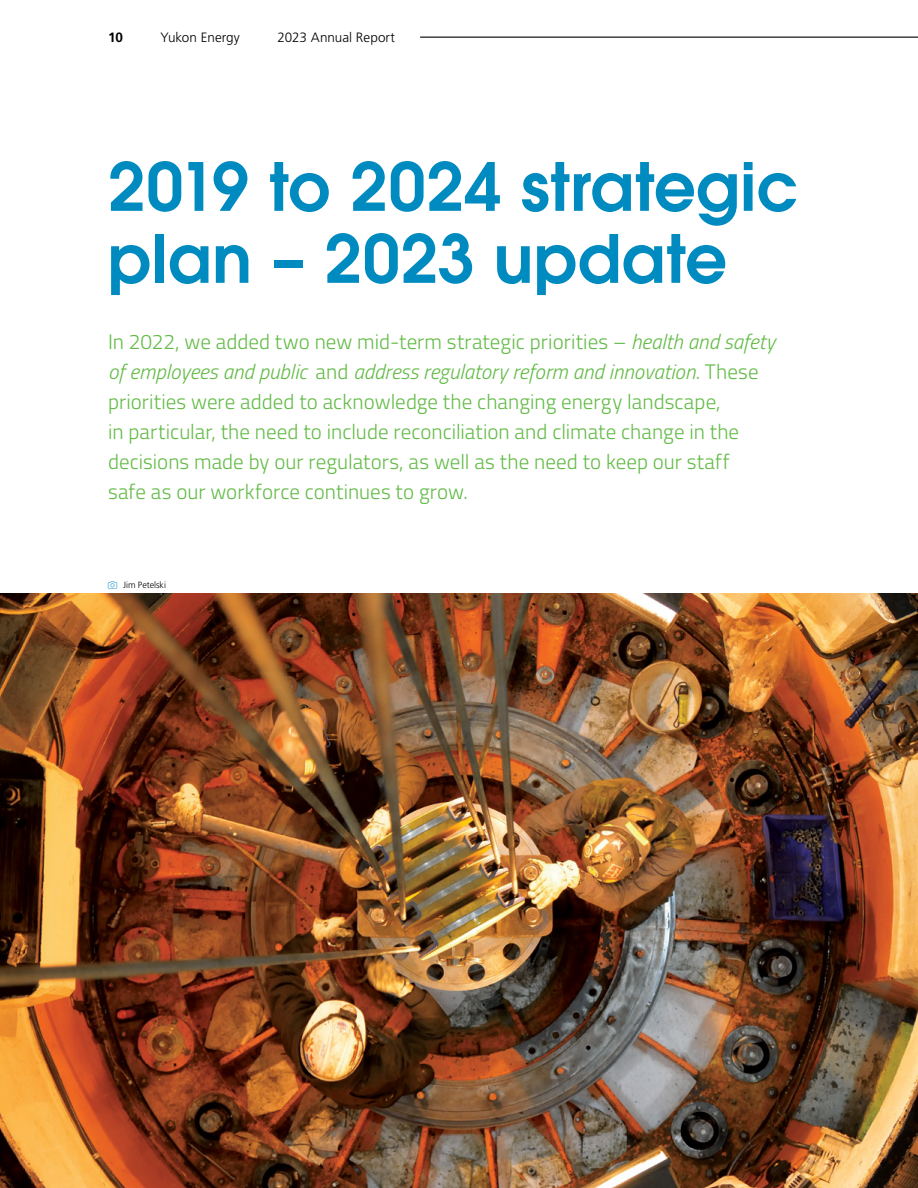
<style>
.page{position:relative;width:918px;height:1188px;background:#fff}
.page>*{position:absolute;margin:0;border:0;box-sizing:border-box;transform-origin:0 0}
.t1{font:600 66px/72px "ITC Avant Garde Pro";letter-spacing:.005em;color:#008bc0}
.t2{font:300 21px/30px "Titillium Web";color:#62bb46}
.t3{font:300 13.5px "Frutiger LT Pro";color:#000}
.t4{font:700 13.5px "Frutiger LT Pro";color:#000}
.t5{font:300 9px "Frutiger LT Pro";letter-spacing:-.005em;color:#000}
.s1{font-style:italic}
</style>
<div class="page">
<img style="left:0;top:594px;width:918px;height:594px">
<hr style="left:420px;top:37px;width:498px;height:1px;background:#000">
<p class="t4" style="left:108px;top:30px;width:16px">10</p>
<p class="t3" style="left:160px;top:30px;width:81px">Yukon Energy</p>
<p class="t3" style="left:277px;top:30px;width:119px">2023 Annual Report</p>
<h1 class="t1" style="left:108px;top:150px;width:692px">2019 to 2024 strategic plan – 2023 update</h1>
<p class="t2" style="left:108px;top:325px;width:669px">In 2022, we added two new mid-term strategic priorities – <span class="s1">health and safety of employees and public</span> and <span class="s1">address regulatory reform and innovation</span>. These priorities were added to acknowledge the changing energy landscape,<br>in particular, the need to include reconciliation and climate change in the decisions made by our regulators, as well as the need to keep our staff<br>safe as our workforce continues to grow.</p>
<p class="t5" style="left:123px;top:579px;width:44px">Jim Petelski</p>
</div>
